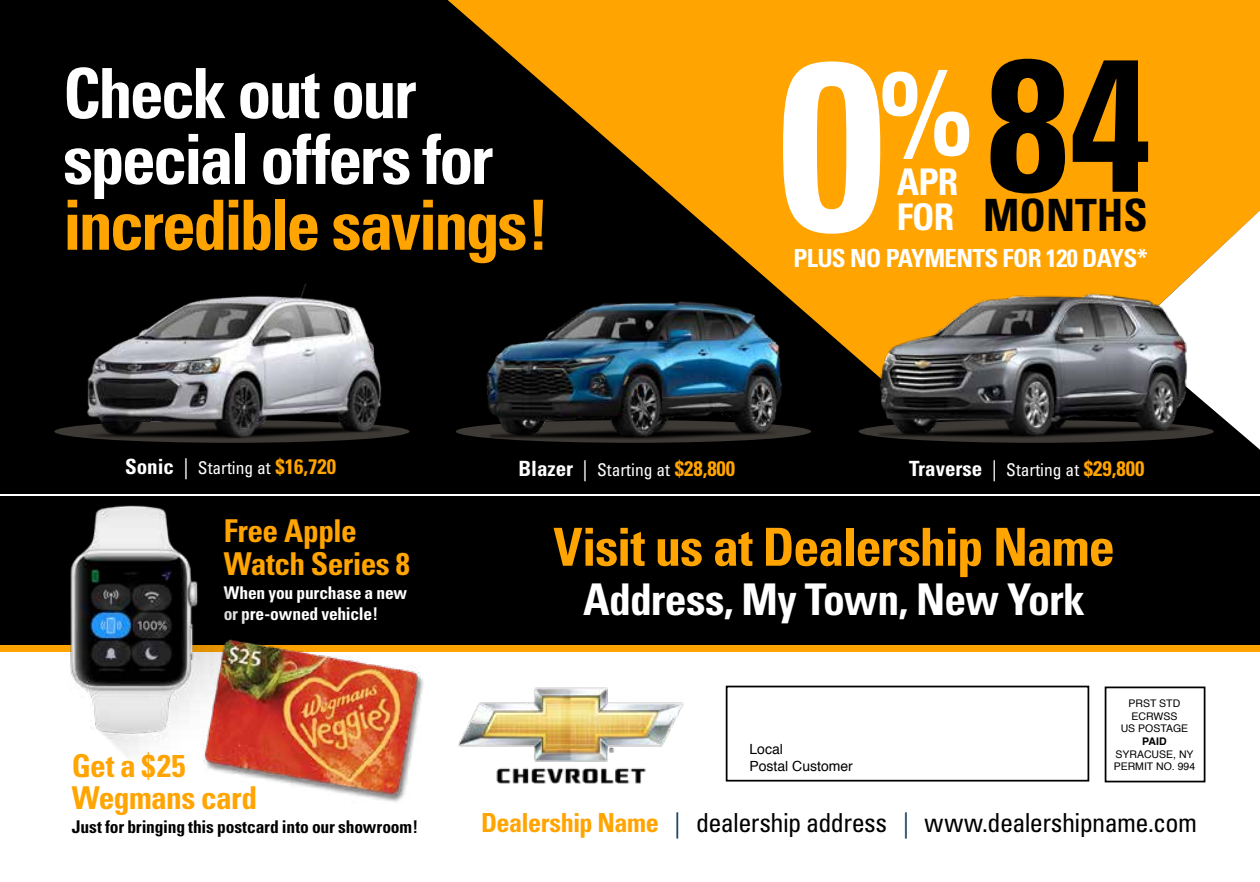
<style>
.page{position:relative;width:1260px;height:882px;background:#fff}
.page>*{position:absolute;margin:0;border:0;box-sizing:border-box;transform-origin:0 0}
.t1{font:700 condensed 188.12px "Univers";color:#000}
.t2{font:700 condensed 69.3px/65.8px "Univers";letter-spacing:-.04em;color:#fff}
.t3{font:700 condensed 69.3px "Univers";letter-spacing:-.04em;color:#ffa400}
.t4{font:700 condensed 52.5px "Univers";letter-spacing:-.025em;color:#ffa400}
.t5{font:700 condensed 44.45px "Univers";color:#000}
.t6{font:700 condensed 43.75px "Univers";letter-spacing:-.02em;color:#fff}
.t7{font:700 condensed 36.75px "Univers";color:#fff}
.t8{font:700 condensed 31.5px/33.2px "Univers";letter-spacing:-.02em;color:#ffa400}
.t9{font:condensed 26.25px "Univers";letter-spacing:-.025em;color:#000}
.t10{font:700 condensed 25.03px "Univers";letter-spacing:-.025em;color:#fff}
.t11{font:700 condensed 21px "Univers";color:#fff}
.t12{font:condensed 17.5px "Univers";color:#fff}
.t13{font:700 condensed 17.5px "Univers";letter-spacing:-.01em;color:#000}
.t14{font:700 condensed 17.5px/21px "Univers";letter-spacing:-.01em;color:#fff}
.t15{font:14px/16.8px "Helvetica";color:#000}
.t16{font:10.5px/12.6px "Helvetica";color:#000;text-align:center}
.t17{font:700 10.5px "Helvetica";color:#000}
.s1{font-size:36.75px;color:#fff}
.s2{font-weight:700;font-size:21px;color:#ffa400}
.s3{font-weight:400}
.s4{font-weight:700;font-size:21px}
.s5{font-size:21px}
.s6{font-weight:700;color:#ffa400}
.s7{color:#103859}
</style>
<div class="page">
<div style="left:0;top:0;width:1012px;height:652px;background:#000"></div>
<svg style="left:448px;top:0;width:812px;height:469px;background:#b87600"></svg>
<div style="left:701px;top:411px;width:559px;height:235px;background:#000"></div>
<svg style="left:783px;top:62px;width:186px;height:172px"></svg>
<img style="left:458px;top:687px;width:226px;height:97px">
<svg style="left:1126px;top:210px;width:134px;height:240px"></svg>
<img style="left:854px;top:276px;width:347px;height:174px">
<div style="left:0;top:645px;width:1260px;height:6px;background:#ffa400"></div>
<hr style="left:0;top:494px;width:1260px;height:1px;background:#fff">
<img style="left:59px;top:500px;width:253px;height:257px">
<img style="left:202px;top:636px;width:227px;height:166px">
<img style="left:461px;top:277px;width:341px;height:177px">
<div style="left:54px;top:420px;width:356px;height:23px;background:#3d3935;border-radius:50%"></div>
<img style="left:75px;top:284px;width:319px;height:159px">
<div style="left:726px;top:686px;width:363px;height:96px;border:2px solid #000"></div>
<div style="left:1105px;top:687px;width:100px;height:95px;border:2px solid #000"></div>
<h2 class="t2" style="left:63px;top:60px;width:432px">Check out our special offers for</h2>
<h2 class="t3" style="left:63px;top:183px;width:488px">incredible savings!</h2>
<h1 class="t1" style="left:987px;top:9px;width:165px">84</h1>
<h3 class="t7" style="left:897px;top:159px;width:63px">APR</h3>
<h3 class="t5" style="left:897px;top:188px;width:252px"><span class="s1">FOR</span> MONTHS</h3>
<h3 class="t10" style="left:794px;top:243px;width:356px">PLUS NO PAYMENTS FOR 120 DAYS*</h3>
<p class="t12" style="left:198px;top:456px;width:140px">Starting at <span class="s2">$16,720</span></p>
<p class="t11" style="left:125px;top:453px;width:65px">Sonic <span class="s3">|</span></p>
<p class="t12" style="left:518px;top:459px;width:218px"><span class="s4">Blazer</span> <span class="s5">|</span> Starting at <span class="s2">$28,800</span></p>
<p class="t12" style="left:909px;top:459px;width:237px"><span class="s4">Traverse</span> <span class="s5">|</span> Starting at <span class="s2">$29,800</span></p>
<h3 class="t8" style="left:224px;top:514px;width:187px">Free Apple<br>Watch Series 8</h3>
<p class="t14" style="left:224px;top:582px;width:185px">When you purchase a new or pre-owned vehicle!</p>
<h3 class="t8" style="left:72px;top:750px;width:187px;line-height:31.5px">Get a $25<br>Wegmans card</h3>
<p class="t13" style="left:72px;top:816px;width:348px">Just for bringing this postcard into our showroom!</p>
<h3 class="t4" style="left:553px;top:515px;width:563px">Visit us at Dealership Name</h3>
<h3 class="t6" style="left:583px;top:572px;width:503px">Address, My Town, New York</h3>
<p class="t15" style="left:749px;top:741px;width:105px">Local<br>Postal Customer</p>
<p class="t16" style="left:1121px;top:698px;width:69px">PRST STD<br>ECRWSS<br>US POSTAGE</p>
<p class="t17" style="left:1142px;top:733px;width:26px">PAID</p>
<p class="t16" style="left:1114px;top:748px;width:83px;text-align:left">SYRACUSE, NY<br>PERMIT NO. 994</p>
<h3 class="t9" style="left:481px;top:806px;width:717px"><span class="s6">Dealership Name</span> <span class="s7">|</span> dealership address <span class="s7">|</span> www.dealershipname.com</h3>
</div>
